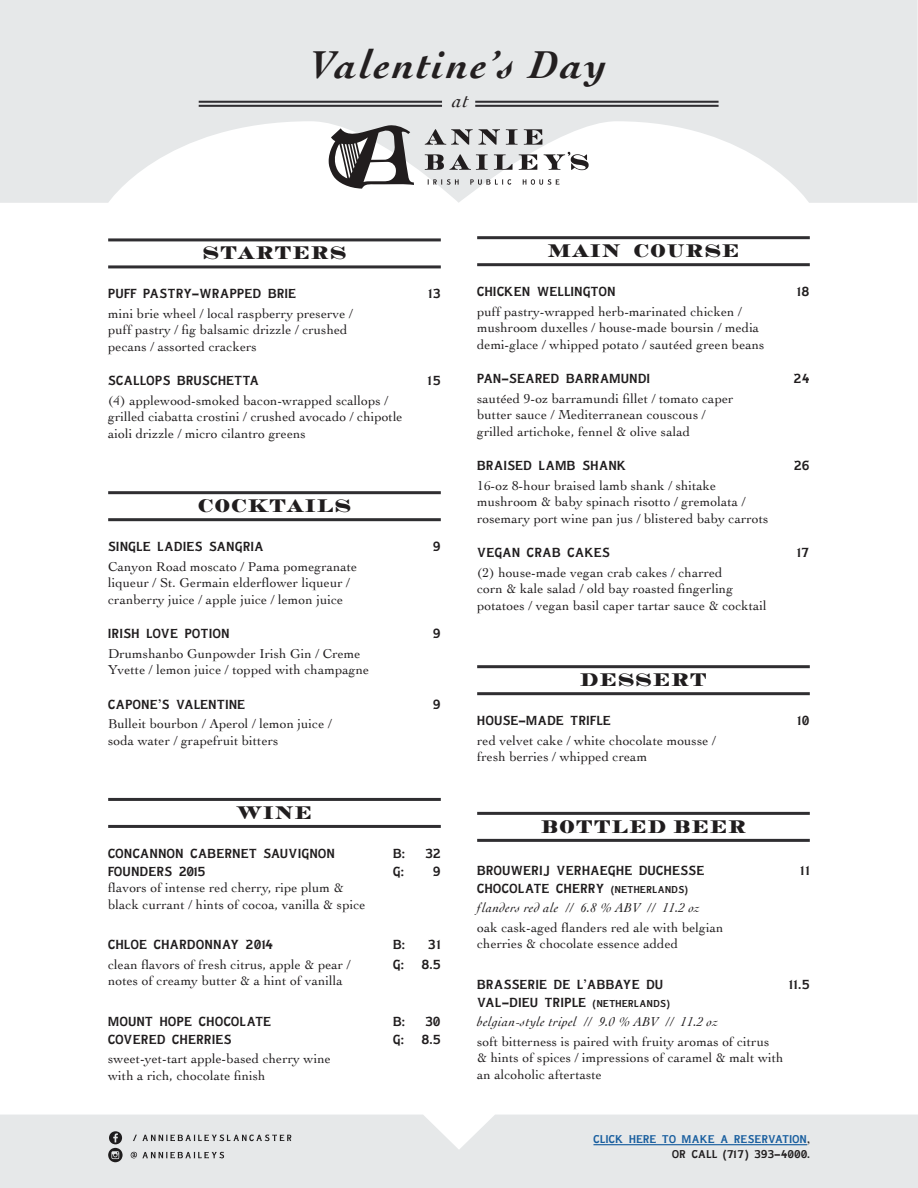
<style>
.page{position:relative;width:918px;height:1188px;background:#fff}
.page>*{position:absolute;margin:0;border:0;box-sizing:border-box;transform-origin:0 0}
.t1{font:italic 700 40.65px "Cochin";letter-spacing:.06em;color:#231f20}
.t2{font:italic 20.7px "Cochin";color:#231f20}
.t3{font:18px "Medoc";letter-spacing:.04em;color:#201d1e}
.t4{font:15.75px "Lady Copra Alternate";letter-spacing:.04em;color:#201d1e}
.t5{font:13.5px/16.5px "Cochin";letter-spacing:.01em;color:#201d1e}
.t6{font:italic 13.5px "Cochin";letter-spacing:.03em;color:#201d1e}
.t7{font:13.5px/15px "Lady Copra Alternate";letter-spacing:.04em;color:#175d9e;text-align:right}
.s1{font-size:12px}
.s2{color:#201d1e}
</style>
<div class="page">
<div style="left:0;top:1115px;width:918px;height:73px;background:#e6e8e9"></div>
<svg style="left:0;top:0;width:918px;height:203px;fill:#e6e8e9"></svg>
<hr style="left:477px;top:236px;width:333px;height:3px;background:#2f2e31">
<hr style="left:477px;top:263px;width:333px;height:3px;background:#2f2e31">
<hr style="left:108px;top:238px;width:333px;height:3px;background:#2f2e31">
<hr style="left:108px;top:265px;width:333px;height:3px;background:#2f2e31">
<hr style="left:477px;top:665px;width:333px;height:3px;background:#2f2e31">
<hr style="left:477px;top:692px;width:333px;height:3px;background:#2f2e31">
<hr style="left:593px;top:1144px;width:214px;height:1px;background:#175d9e">
<hr style="left:477px;top:812px;width:333px;height:3px;background:#2f2e31">
<hr style="left:477px;top:839px;width:333px;height:3px;background:#2f2e31">
<hr style="left:108px;top:491px;width:333px;height:3px;background:#2f2e31">
<hr style="left:108px;top:518px;width:333px;height:3px;background:#2f2e31">
<hr style="left:108px;top:798px;width:333px;height:3px;background:#2f2e31">
<hr style="left:108px;top:825px;width:333px;height:3px;background:#2f2e31">
<hr style="left:199px;top:101px;width:243px;height:2px;background:#2f2e31">
<hr style="left:199px;top:105px;width:243px;height:2px;background:#2f2e31">
<hr style="left:475px;top:101px;width:244px;height:2px;background:#2f2e31">
<hr style="left:475px;top:105px;width:244px;height:2px;background:#2f2e31">
<svg style="left:329px;top:125px;width:85px;height:64px"></svg>
<svg style="left:425px;top:129px;width:75px;height:16px"></svg>
<svg style="left:506px;top:129px;width:12px;height:16px"></svg>
<svg style="left:524px;top:129px;width:18px;height:16px"></svg>
<svg style="left:425px;top:154px;width:63px;height:16px"></svg>
<svg style="left:494px;top:154px;width:19px;height:16px"></svg>
<svg style="left:519px;top:154px;width:18px;height:16px"></svg>
<svg style="left:544px;top:152px;width:45px;height:18px"></svg>
<svg style="left:427px;top:179px;width:32px;height:6px"></svg>
<svg style="left:470px;top:179px;width:41px;height:6px"></svg>
<svg style="left:522px;top:179px;width:37px;height:6px"></svg>
<svg style="left:133px;top:1134px;width:158px;height:7px"></svg>
<svg style="left:131px;top:1152px;width:93px;height:6px"></svg>
<svg style="left:108px;top:1131px;width:15px;height:31px"></svg>
<h1 class="t1" style="left:311px;top:37px;width:298px">Valentine’s Day</h1>
<h2 class="t2" style="left:452px;top:86px;width:18px">at</h2>
<h3 class="t3" style="left:202px;top:242px;width:145px">STARTERS</h3>
<p class="t4" style="left:108px;top:286px;width:189px">PUFF PASTRY-WRAPPED BRIE</p>
<p class="t4" style="left:428px;top:286px;width:14px">13</p>
<p class="t5" style="left:108px;top:305px;width:246px">mini brie wheel / local raspberry preserve / puff pastry / fig balsamic drizzle / crushed pecans / assorted crackers</p>
<p class="t4" style="left:108px;top:373px;width:152px">SCALLOPS BRUSCHETTA</p>
<p class="t4" style="left:427px;top:373px;width:14px">15</p>
<p class="t5" style="left:108px;top:392px;width:296px">(4) applewood-smoked bacon-wrapped scallops / grilled ciabatta crostini / crushed avocado / chipotle aioli drizzle / micro cilantro greens</p>
<h3 class="t3" style="left:198px;top:494px;width:155px">COCKTAILS</h3>
<p class="t4" style="left:108px;top:539px;width:157px">SINGLE LADIES SANGRIA</p>
<p class="t4" style="left:433px;top:539px;width:9px">9</p>
<p class="t5" style="left:108px;top:557px;width:251px">Canyon Road moscato / Pama pomegranate liqueur / St. Germain elderflower liqueur / cranberry juice / apple juice / lemon juice</p>
<p class="t4" style="left:108px;top:626px;width:123px">IRISH LOVE POTION</p>
<p class="t4" style="left:433px;top:626px;width:9px">9</p>
<p class="t5" style="left:108px;top:644px;width:262px">Drumshanbo Gunpowder Irish Gin / Creme<br>Yvette / lemon juice / topped with champagne</p>
<p class="t4" style="left:108px;top:696px;width:138px">CAPONE’S VALENTINE</p>
<p class="t4" style="left:433px;top:696px;width:9px">9</p>
<p class="t5" style="left:108px;top:715px;width:225px">Bulleit bourbon / Aperol / lemon juice / soda water / grapefruit bitters</p>
<h3 class="t3" style="left:237px;top:801px;width:77px">WINE</h3>
<p class="t4" style="left:108px;top:845px;width:228px">CONCANNON CABERNET SAUVIGNON</p>
<p class="t4" style="left:393px;top:845px;width:13px">B:</p>
<p class="t4" style="left:425px;top:845px;width:16px">32</p>
<p class="t4" style="left:108px;top:863px;width:98px">FOUNDERS 2015</p>
<p class="t4" style="left:393px;top:863px;width:12px">G:</p>
<p class="t4" style="left:433px;top:863px;width:9px">9</p>
<p class="t5" style="left:108px;top:879px;width:259px">flavors of intense red cherry, ripe plum &amp; black currant / hints of cocoa, vanilla &amp; spice</p>
<p class="t4" style="left:108px;top:937px;width:166px">CHLOE CHARDONNAY 2014</p>
<p class="t4" style="left:393px;top:937px;width:13px">B:</p>
<p class="t4" style="left:428px;top:937px;width:14px">31</p>
<p class="t5" style="left:108px;top:956px;width:244px">clean flavors of fresh citrus, apple &amp; pear /</p>
<p class="t4" style="left:393px;top:956px;width:49px">G: 8.5</p>
<p class="t5" style="left:108px;top:972px;width:236px">notes of creamy butter &amp; a hint of vanilla</p>
<p class="t4" style="left:108px;top:1013px;width:164px">MOUNT HOPE CHOCOLATE</p>
<p class="t4" style="left:393px;top:1013px;width:13px">B:</p>
<p class="t4" style="left:425px;top:1013px;width:16px">30</p>
<p class="t4" style="left:108px;top:1031px;width:125px">COVERED CHERRIES</p>
<p class="t4" style="left:393px;top:1031px;width:49px">G: 8.5</p>
<p class="t5" style="left:108px;top:1050px;width:224px">sweet-yet-tart apple-based cherry wine with a rich, chocolate finish</p>
<h3 class="t3" style="left:547px;top:239px;width:194px">MAIN COURSE</h3>
<p class="t4" style="left:477px;top:284px;width:140px">CHICKEN WELLINGTON</p>
<p class="t4" style="left:797px;top:284px;width:14px">18</p>
<p class="t5" style="left:477px;top:302px;width:289px">puff pastry-wrapped herb-marinated chicken / mushroom duxelles / house-made boursin / media demi-glace / whipped potato / sautéed green beans</p>
<p class="t4" style="left:477px;top:371px;width:174px">PAN-SEARED BARRAMUNDI</p>
<p class="t4" style="left:794px;top:371px;width:17px">24</p>
<p class="t5" style="left:477px;top:389px;width:258px">sautéed 9-oz barramundi fillet / tomato caper butter sauce / Mediterranean couscous / grilled artichoke, fennel &amp; olive salad</p>
<p class="t4" style="left:477px;top:458px;width:150px">BRAISED LAMB SHANK</p>
<p class="t4" style="left:794px;top:458px;width:17px">26</p>
<p class="t5" style="left:477px;top:476px;width:293px">16-oz 8-hour braised lamb shank / shitake mushroom &amp; baby spinach risotto / gremolata / rosemary port wine pan jus / blistered baby carrots</p>
<p class="t4" style="left:477px;top:545px;width:134px">VEGAN CRAB CAKES</p>
<p class="t4" style="left:797px;top:545px;width:14px">17</p>
<p class="t5" style="left:477px;top:563px;width:291px">(2) house-made vegan crab cakes / charred<br>corn &amp; kale salad / old bay roasted fingerling potatoes / vegan basil caper tartar sauce &amp; cocktail</p>
<h3 class="t3" style="left:580px;top:668px;width:129px">DESSERT</h3>
<p class="t4" style="left:477px;top:713px;width:135px">HOUSE-MADE TRIFLE</p>
<p class="t4" style="left:797px;top:713px;width:14px">10</p>
<p class="t5" style="left:477px;top:731px;width:240px">red velvet cake / white chocolate mousse / fresh berries / whipped cream</p>
<h3 class="t3" style="left:541px;top:815px;width:207px">BOTTLED BEER</h3>
<p class="t4" style="left:477px;top:862px;width:228px">BROUWERIJ VERHAEGHE DUCHESSE</p>
<p class="t4" style="left:800px;top:862px;width:11px">11</p>
<p class="t4" style="left:477px;top:880px;width:212px">CHOCOLATE CHERRY <span class="s1">(NETHERLANDS)</span></p>
<p class="t6" style="left:477px;top:899px;width:224px">flanders red ale // 6.8 % ABV // 11.2 oz</p>
<p class="t5" style="left:477px;top:919px;width:248px">oak cask-aged flanders red ale with belgian cherries &amp; chocolate essence added</p>
<p class="t4" style="left:477px;top:976px;width:187px">BRASSERIE DE L’ABBAYE DU</p>
<p class="t4" style="left:789px;top:976px;width:22px">11.5</p>
<p class="t4" style="left:477px;top:994px;width:194px">VAL-DIEU TRIPLE <span class="s1">(NETHERLANDS)</span></p>
<p class="t6" style="left:477px;top:1013px;width:242px">belgian-style tripel // 9.0 % ABV // 11.2 oz</p>
<p class="t5" style="left:477px;top:1033px;width:308px">soft bitterness is paired with fruity aromas of citrus<br>&amp; hints of spices / impressions of caramel &amp; malt with an alcoholic aftertaste</p>
<p class="t7" style="left:593px;top:1132px;width:218px">CLICK HERE TO MAKE A RESERVATION<span class="s2">,<br>OR CALL (717) 393-4000.</span></p>
</div>
